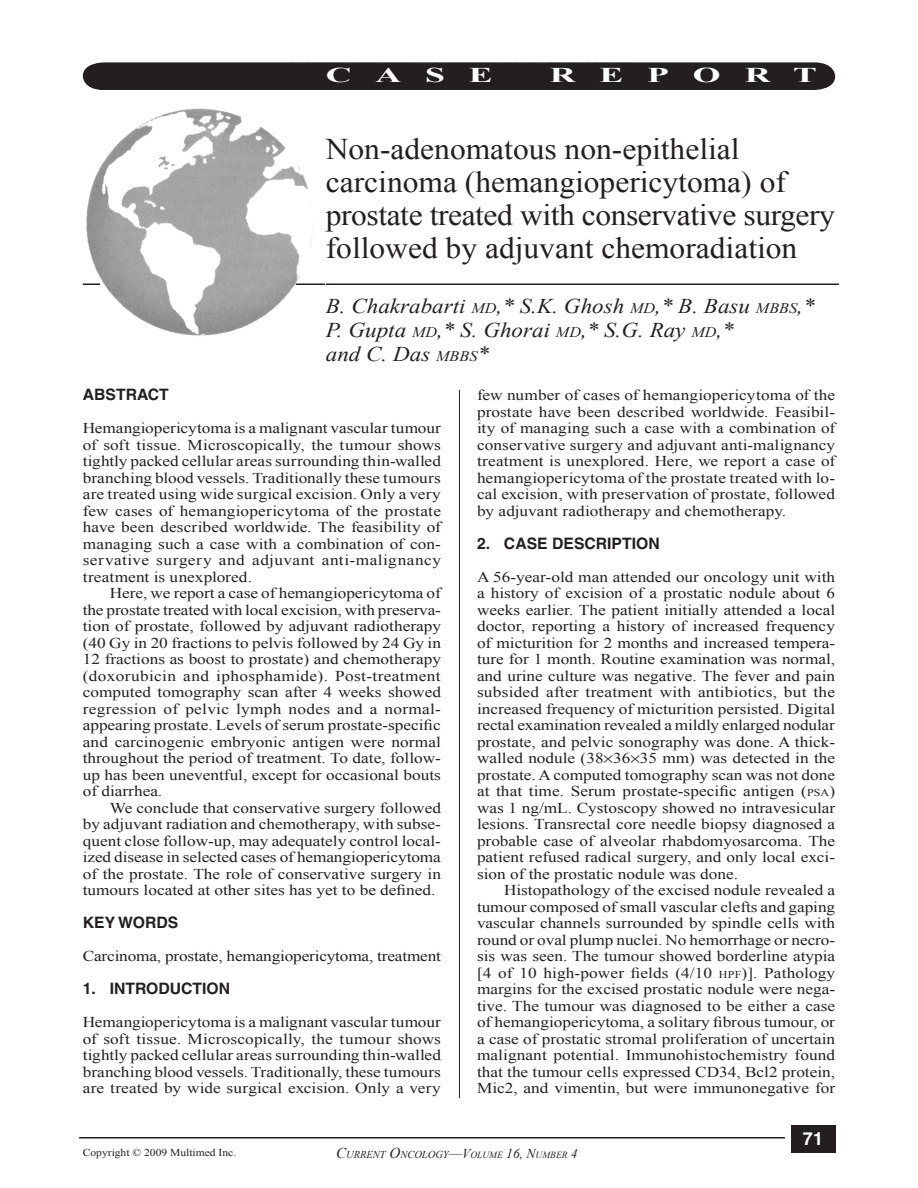
<style>
.page{position:relative;width:918px;height:1188px;background:#fff}
.page>*{position:absolute;margin:0;border:0;box-sizing:border-box;transform-origin:0 0}
.t1{font:30px/33px "Times New Roman";color:#231f20;scale:1.05 1}
.Author{font:italic 21px/24px "Times New Roman";color:#231f20;scale:1.1 1}
.Reverse_Updates{font:700 21px "Times New Roman";letter-spacing:.67em;color:#fff;scale:1.7 1}
.t2{font:700 18px "Helvetica";color:#fff}
.Subhead_1{font:700 15.75px "Helvetica";color:#231f20}
.Body_text_1st_para{font:15px/16.5px "Times New Roman";color:#231f20;text-align:justify;scale:1.15 1}
.Body_text{font:15px/16.5px "Times New Roman";color:#231f20;text-align:justify;scale:1.15 1}
.short_title{font:italic 10.5px "Times New Roman";color:#231f20}
.Body_text_1st_para-2{font:10.5px "Times New Roman";color:#231f20;scale:1.1 1}
.s1{font-size:14.7px}
.s2{font-style:inherit}
.s3{font-size:10.5px}
.s4{font-size:15px}
.s5{font-size:13.5px}
.s6{font-size:9.45px}
</style>
<div class="page">
<div style="left:791px;top:1125px;width:44px;height:28px;background:#231f20"></div>
<hr style="left:79px;top:1137px;width:706px;height:1px;background:#231f20">
<div style="left:82px;top:62px;width:754px;height:28px;background:#231f20"></div>
<hr style="left:83px;top:284px;width:756px;height:1px;background:#231f20">
<img style="left:82px;top:108px;width:243px;height:228px">
<svg style="left:83px;top:284px;width:17px;height:1px"></svg>
<svg style="left:296px;top:284px;width:29px;height:1px"></svg>
<hr style="left:459px;top:390px;width:1px;height:708px;background:#231f20">
<p class="Reverse_Updates" style="left:326px;top:63px;width:100px">CASE</p>
<p class="Reverse_Updates" style="left:550px;top:63px;width:159px">REPORT</p>
<p class="t1" style="left:326px;top:132px;width:487px">Non-adenomatous non-epithelial carcinoma (hemangiopericytoma) of prostate treated with conservative surgery followed by adjuvant chemoradiation</p>
<p class="Author" style="left:326px;top:294px;width:446px">B. Chakrabarti <span class="s1">MD</span>,* S.K. Ghosh <span class="s1">MD</span>,* B. Basu <span class="s1">MBBS</span><span class="s2">,</span>*<br>P. Gupta <span class="s1">MD</span>,* S. Ghorai <span class="s1">MD</span>,* S.G. Ray <span class="s1">MD</span>,*<br>and C. Das <span class="s1">MBBS</span>*</p>
<p class="Body_text_1st_para" style="left:477px;top:387px;width:313px">few number of cases of hemangiopericytoma of the prostate have been described worldwide. Feasibil&shy;ity of managing such a case with a combination of conservative surgery and adjuvant anti-malignancy treatment is unexplored. Here, we report a case of hemangiopericytoma of the prostate treated with lo&shy;cal excision, with preservation of prostate, followed by adjuvant radiotherapy and chemotherapy.</p>
<p class="Subhead_1" style="left:477px;top:534px;width:184px">2. CASE DESCRIPTION</p>
<p class="Body_text_1st_para" style="left:477px;top:568px;width:313px">A 56-year-old man attended our oncology unit with a history of excision of a prostatic nodule about 6 weeks earlier. The patient initially attended a local doctor, reporting a history of increased frequency of micturition for 2 months and increased tempera&shy;ture for 1 month. Routine examination was normal, and urine culture was negative. The fever and pain subsided after treatment with antibiotics, but the increased frequency of micturition persisted. Digital rectal examination revealed a mildly enlarged nodular prostate, and pelvic sonography was done. A thick&shy;walled nodule (38 36 35 mm) was detected in the prostate. A computed tomography scan was not done at that time. Serum prostate-specific antigen (<span class="s3">psa</span>) was 1 ng/mL. Cystoscopy showed no intravesicular lesions. Transrectal core needle biopsy diagnosed a probable case of alveolar rhabdomyosarcoma. The patient refused radical surgery, and only local exci&shy;sion of the prostatic nodule was done.</p>
<p class="Body_text" style="left:477px;top:882px;width:313px;text-indent:27px">Histopathology of the excised nodule revealed a tumour composed of small vascular clefts and gaping vascular channels surrounded by spindle cells with round or oval plump nuclei. No hemorrhage or necro&shy;sis was seen. The tumour showed borderline atypia [4 of 10 high-power fields (4/10 <span class="s3">hpf</span>)]. Pathology margins for the excised prostatic nodule were nega&shy;tive. The tumour was diagnosed to be either a case of hemangiopericytoma, a solitary fibrous tumour, or a case of prostatic stromal proliferation of uncertain malignant potential. Immunohistochemistry found that the tumour cells expressed CD34, Bcl2 protein, Mic2, and vimentin, but were immunonegative for</p>
<p class="Subhead_1" style="left:83px;top:385px;width:87px">ABSTRACT</p>
<p class="Body_text_1st_para" style="left:83px;top:420px;width:313px">Hemangiopericytoma is a malignant vascular tumour of soft tissue. Microscopically, the tumour shows tightly packed cellular areas surrounding thin-walled branching blood vessels. Traditionally these tumours are treated using wide surgical excision. Only a very few cases of hemangiopericytoma of the prostate have been described worldwide. The feasibility of managing such a case with a combination of con&shy;servative surgery and adjuvant anti-malignancy treatment is unexplored.</p>
<p class="Body_text" style="left:83px;top:585px;width:313px;text-indent:27px">Here, we report a case of hemangiopericytoma of the prostate treated with local excision, with preserva&shy;tion of prostate, followed by adjuvant radiotherapy (40 Gy in 20 fractions to pelvis followed by 24 Gy in 12 fractions as boost to prostate) and chemotherapy (doxorubicin and iphosphamide). Post-treatment computed tomography scan after 4 weeks showed regression of pelvic lymph nodes and a normal&shy;appearing prostate. Levels of serum prostate-specific and carcinogenic embryonic antigen were normal throughout the period of treatment. To date, follow&shy;up has been uneventful, except for occasional bouts of diarrhea.</p>
<p class="Body_text" style="left:83px;top:799px;width:313px;text-indent:27px">We conclude that conservative surgery followed by adjuvant radiation and chemotherapy, with subse&shy;quent close follow-up, may adequately control local&shy;ized disease in selected cases of hemangiopericytoma of the prostate. The role of conservative surgery in tumours located at other sites has yet to be defined.</p>
<p class="Subhead_1" style="left:83px;top:913px;width:97px">KEY WORDS</p>
<p class="Body_text_1st_para" style="left:83px;top:948px;width:313px">Carcinoma, prostate, hemangiopericytoma, treatment</p>
<p class="Subhead_1" style="left:83px;top:979px;width:149px">1. INTRODUCTION</p>
<p class="Body_text_1st_para" style="left:83px;top:1014px;width:313px">Hemangiopericytoma is a malignant vascular tumour of soft tissue. Microscopically, the tumour shows tightly packed cellular areas surrounding thin-walled branching blood vessels. Traditionally, these tumours are treated by wide surgical excision. Only a very</p>
<p class="Body_text_1st_para-2" style="left:83px;top:1147px;width:141px">Copyright © 2009 Multimed Inc.</p>
<p class="short_title" style="left:336px;top:1148px;width:243px"><span class="s4">C</span>URRENT <span class="s4">O</span>NCOLOGY<span class="s4">—</span><span class="s5">V</span><span class="s6">OLUME</span> <span class="s5">16, N</span><span class="s6">UMBER</span> <span class="s5">4</span></p>
<p class="t2" style="left:803px;top:1128px;width:22px">71</p>
</div>
